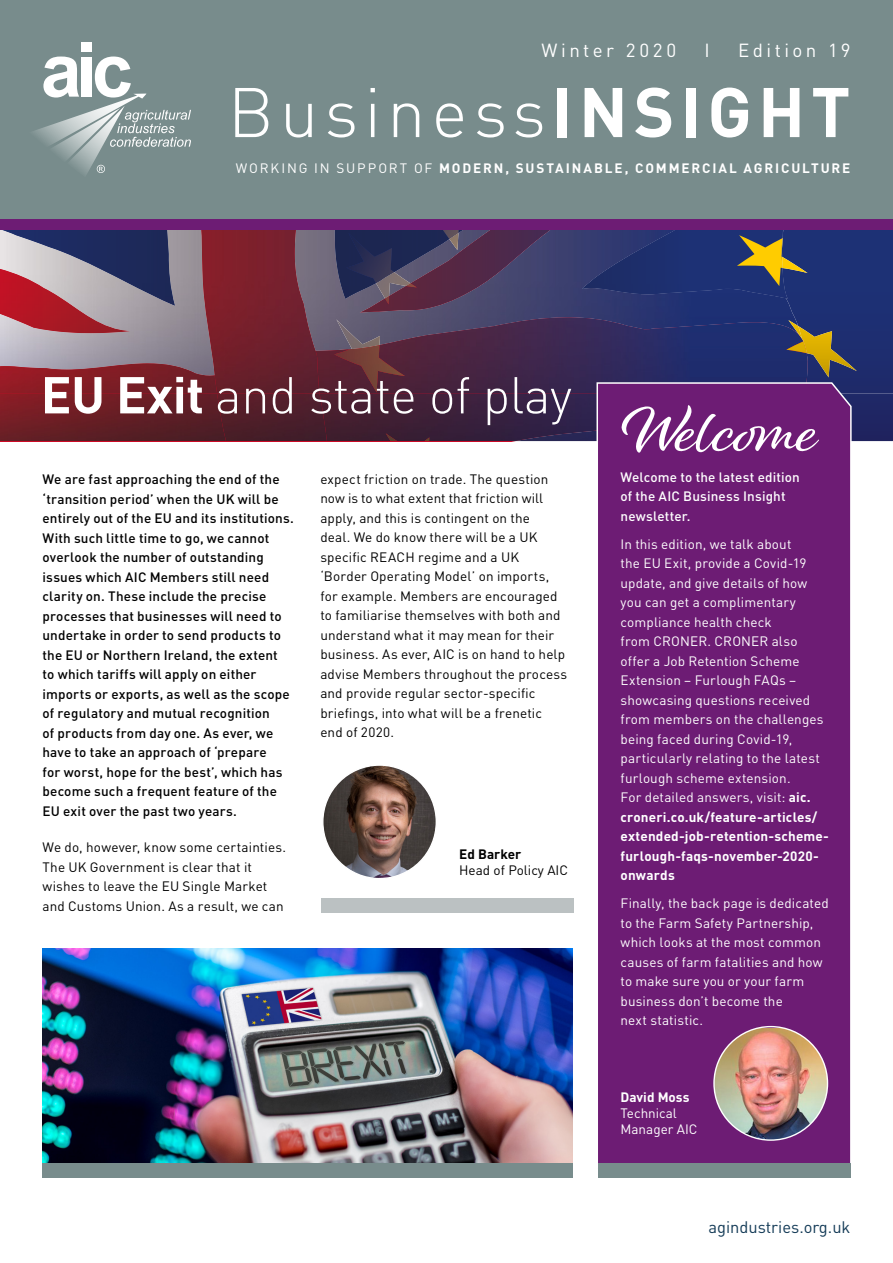
<style>
.page{position:relative;width:893px;height:1263px;background:#fff}
.page>*{position:absolute;margin:0;border:0;box-sizing:border-box;transform-origin:0 0}
.t1{font:300 69px "DIN";letter-spacing:.085em;color:#fff}
.t2{font:300 51px "DIN";letter-spacing:-.01em;color:#fff}
.t3{font:18.75px "DIN";letter-spacing:.185em;color:#fff}
.t4{font:16.5px "DIN";color:#143b57}
.t5{font:13.5px/19.5px "DIN";letter-spacing:.01em;color:#fff}
.t6{font:500 13.5px/19.5px "DIN";letter-spacing:.01em;color:#000}
.t7{font:13.5px/19.5px "DIN";letter-spacing:.01em;color:#000}
.t8{font:500 13.5px/19.5px "DIN";letter-spacing:.01em;color:#fff}
.t9{font:700 13.5px "DIN";letter-spacing:.135em;color:#fff}
.t10{font:700 13.5px "DIN";color:#fff}
.t11{font:700 13.5px "DIN";color:#000}
.s1{font-weight:700}
.s2{font-weight:400}
</style>
<div class="page">
<img style="left:819px;top:229px;width:74px;height:164px">
<img style="left:0;top:317px;width:187px;height:76px">
<img style="left:0;top:229px;width:175px;height:77px">
<img style="left:0;top:269px;width:130px;height:64px">
<img style="left:819px;top:326px;width:38px;height:51px">
<div style="left:853px;top:393px;width:40px;height:48px;background:#1f2563"></div>
<img style="left:0;top:393px;width:187px;height:48px">
<img style="left:43px;top:948px;width:530px;height:215px">
<div style="left:0;top:0;width:893px;height:224px;background:#788c8c"></div>
<div style="left:0;top:219px;width:893px;height:10px;background:#6d1c74"></div>
<div style="left:43px;top:1163px;width:530px;height:15px;background:#788c8c"></div>
<div style="left:82px;top:42px;width:10px;height:10px;background:#fff"></div>
<svg style="left:33px;top:57px;width:158px;height:117px"></svg>
<div style="left:598px;top:381px;width:255px;height:788px;background:#6d1c74"></div>
<svg style="left:187px;top:229px;width:632px;height:224px;background:#553a5e"></svg>
<div style="left:598px;top:1163px;width:252px;height:15px;background:#788c8c"></div>
<div style="left:321px;top:898px;width:252px;height:15px;background:#bbc1c2"></div>
<img style="left:714px;top:1028px;width:113px;height:112px">
<img style="left:323px;top:765px;width:113px;height:113px;border-radius:57px">
<h3 class="t3" style="left:541px;top:38px;width:136px">Winter 2020</h3>
<h3 class="t3" style="left:705px;top:38px;width:7px">I</h3>
<h3 class="t3" style="left:738px;top:38px;width:114px">Edition 19</h3>
<h1 class="t1" style="left:228px;top:70px;width:624px">Business<span class="s1">INSIGHT</span></h1>
<p class="t9" style="left:236px;top:159px;width:616px"><span class="s2">WORKING IN SUPPORT OF</span> MODERN, SUSTAINABLE, COMMERCIAL AGRICULTURE</p>
<h2 class="t2" style="left:41px;top:364px;width:533px"><span class="s1">EU Exit</span> and state of play</h2>
<p class="t6" style="left:43px;top:469px;width:253px">We are fast approaching the end of the ‘transition period’ when the UK will be entirely out of the EU and its institutions.<br>With such little time to go, we cannot overlook the number of outstanding issues which AIC Members still need clarity on. These include the precise processes that businesses will need to undertake in order to send products to the EU or Northern Ireland, the extent<br>to which tariffs will apply on either imports or exports, as well as the scope of regulatory and mutual recognition<br>of products from day one. As ever, we have to take an approach of ‘prepare<br>for worst, hope for the best’, which has become such a frequent feature of the EU exit over the past two years.</p>
<p class="t7" style="left:43px;top:837px;width:245px">We do, however, know some certainties.<br>The UK Government is clear that it wishes to leave the EU Single Market and Customs Union. As a result, we can</p>
<p class="t7" style="left:320px;top:469px;width:248px">expect friction on trade. The question now is to what extent that friction will apply, and this is contingent on the<br>deal. We do know there will be a UK specific REACH regime and a UK ‘Border Operating Model’ on imports, for example. Members are encouraged to familiarise themselves with both and understand what it may mean for their business. As ever, AIC is on hand to help advise Members throughout the process and provide regular sector-specific briefings, into what will be a frenetic end of 2020.</p>
<p class="t11" style="left:459px;top:845px;width:64px">Ed Barker</p>
<p class="t7" style="left:459px;top:860px;width:110px">Head of Policy AIC</p>
<p class="t8" style="left:620px;top:467px;width:181px">Welcome to the latest edition of the AIC Business Insight newsletter.</p>
<p class="t5" style="left:620px;top:534px;width:210px">In this edition, we talk about<br>the EU Exit, provide a Covid-19 update, and give details of how you can get a complimentary compliance health check<br>from CRONER. CRONER also offer a Job Retention Scheme<br>Extension – Furlough FAQs – showcasing questions received from members on the challenges being faced during Covid-19, particularly relating to the latest furlough scheme extension.<br>For detailed answers, visit: <span class="s1">aic. croneri.co.uk/feature-articles/ extended-job-retention-scheme&shy;furlough-faqs-november-2020- onwards</span></p>
<p class="t5" style="left:620px;top:893px;width:210px">Finally, the back page is dedicated to the Farm Safety Partnership, which looks at the most common causes of farm fatalities and how to make sure you or your farm business don’t become the<br>next statistic.</p>
<p class="t10" style="left:620px;top:1088px;width:70px">David Moss</p>
<p class="t5" style="left:620px;top:1105px;width:78px;line-height:16.2px">Technical<br>Manager AIC</p>
<p class="t4" style="left:708px;top:1216px;width:144px">agindustries.org.uk</p>
</div>
